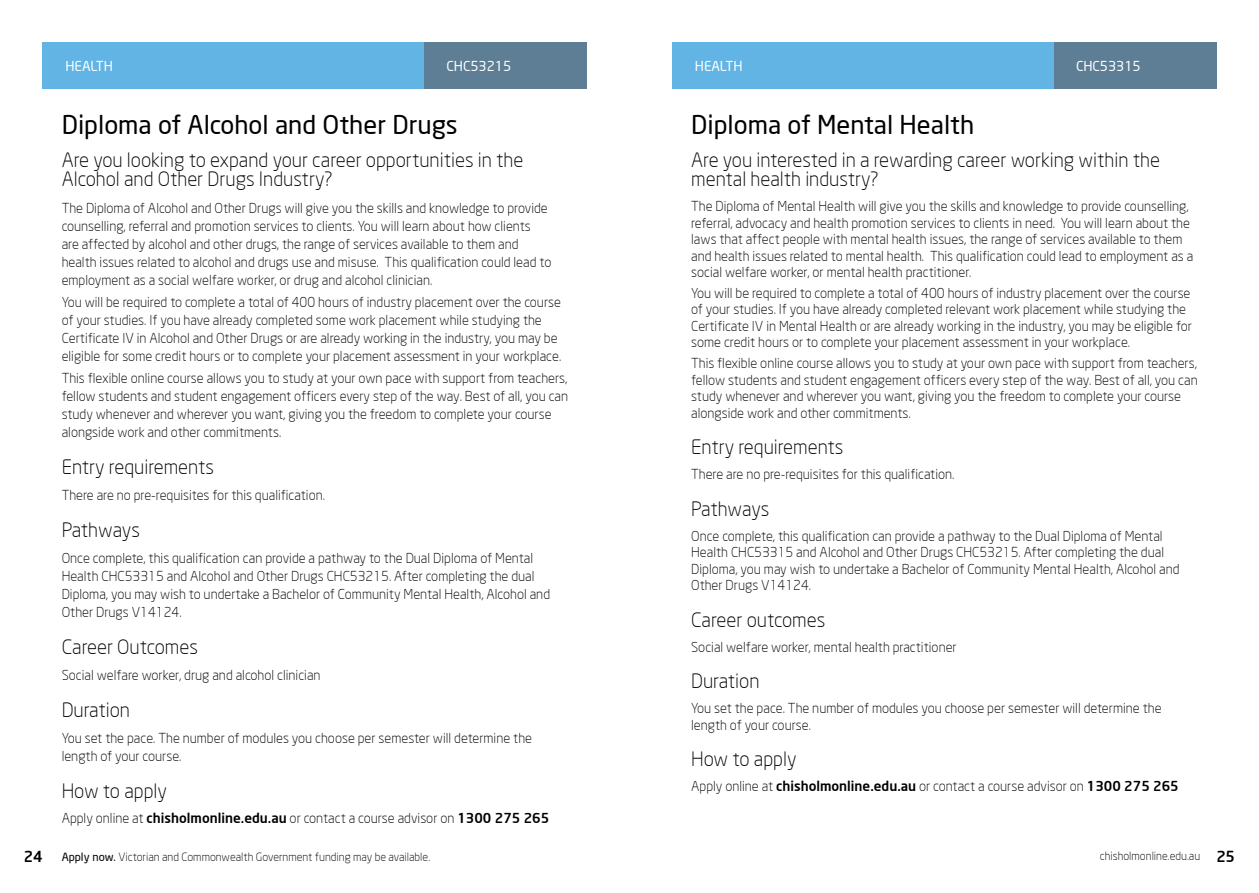
<style>
.page{position:relative;width:1259px;height:893px;background:#fff}
.page>*{position:absolute;margin:0;border:0;box-sizing:border-box;transform-origin:0 0}
.t1{font:25.5px "Neo Sans";color:#000}
.t2{font:300 19.5px/19.5px "Neo Sans";color:#000}
.t3{font:500 15px "Neo Sans";color:#000}
.t4{font:300 13.5px/18px "Neo Sans";color:#000}
.t5{font:13.5px "Neo Sans";color:#fff}
.t6{font:300 11.25px "Neo Sans";color:#000}
.s1{font-weight:500}
.s2{font-weight:400}
.s3{font-weight:500;font-size:15px}
</style>
<div class="page">
<div style="left:43px;top:43px;width:544px;height:46px;background:#61b4e4"></div>
<div style="left:424px;top:43px;width:163px;height:46px;background:#5d7e95"></div>
<div style="left:672px;top:43px;width:544px;height:46px;background:#61b4e4"></div>
<div style="left:1054px;top:43px;width:162px;height:46px;background:#5d7e95"></div>
<p class="t5" style="left:65px;top:58px;width:49px">HEALTH</p>
<p class="t5" style="left:446px;top:58px;width:66px">CHC53215</p>
<p class="t5" style="left:695px;top:58px;width:49px">HEALTH</p>
<p class="t5" style="left:1076px;top:58px;width:66px">CHC53315</p>
<h1 class="t1" style="left:62px;top:109px;width:398px">Diploma of Alcohol and Other Drugs</h1>
<h2 class="t2" style="left:62px;top:150px;width:463px">Are you looking to expand your career opportunities in the<br>Alcohol and Other Drugs Industry?</h2>
<p class="t4" style="left:62px;top:199px;width:491px">The Diploma of Alcohol and Other Drugs will give you the skills and knowledge to provide counselling, referral and promotion services to clients. You will learn about how clients are affected by alcohol and other drugs, the range of services available to them and health issues related to alcohol and drugs use and misuse. This qualification could lead to employment as a social welfare worker, or drug and alcohol clinician.</p>
<p class="t4" style="left:62px;top:293px;width:501px">You will be required to complete a total of 400 hours of industry placement over the course of your studies. If you have already completed some work placement while studying the Certificate IV in Alcohol and Other Drugs or are already working in the industry, you may be eligible for some credit hours or to complete your placement assessment in your workplace.</p>
<p class="t4" style="left:62px;top:369px;width:508px">This flexible online course allows you to study at your own pace with support from teachers, fellow students and student engagement officers every step of the way. Best of all, you can study whenever and wherever you want, giving you the freedom to complete your course alongside work and other commitments.</p>
<h2 class="t2" style="left:62px;top:457px;width:154px">Entry requirements</h2>
<p class="t4" style="left:62px;top:486px;width:265px">There are no pre-requisites for this qualification.</p>
<h2 class="t2" style="left:62px;top:520px;width:80px">Pathways</h2>
<p class="t4" style="left:62px;top:549px;width:490px">Once complete, this qualification can provide a pathway to the Dual Diploma of Mental Health CHC53315 and Alcohol and Other Drugs CHC53215. After completing the dual Diploma, you may wish to undertake a Bachelor of Community Mental Health, Alcohol and Other Drugs V14124.</p>
<h2 class="t2" style="left:62px;top:637px;width:138px">Career Outcomes</h2>
<p class="t4" style="left:62px;top:666px;width:260px">Social welfare worker, drug and alcohol clinician</p>
<h2 class="t2" style="left:62px;top:700px;width:70px">Duration</h2>
<p class="t4" style="left:62px;top:729px;width:472px">You set the pace. The number of modules you choose per semester will determine the length of your course.</p>
<h2 class="t2" style="left:62px;top:781px;width:107px">How to apply</h2>
<p class="t4" style="left:62px;top:809px;width:489px">Apply online at <span class="s1">chisholmonline.edu.au</span> or contact a course advisor on <span class="s1">1300 275 265</span></p>
<h1 class="t1" style="left:691px;top:109px;width:285px">Diploma of Mental Health</h1>
<h2 class="t2" style="left:691px;top:150px;width:470px">Are you interested in a rewarding career working within the mental health industry?</h2>
<p class="t4" style="left:691px;top:198px;width:504px;line-height:16.5px">The Diploma of Mental Health will give you the skills and knowledge to provide counselling, referral, advocacy and health promotion services to clients in need. You will learn about the laws that affect people with mental health issues, the range of services available to them and health issues related to mental health. This qualification could lead to employment as a social welfare worker, or mental health practitioner.</p>
<p class="t4" style="left:691px;top:285px;width:502px;line-height:16.5px">You will be required to complete a total of 400 hours of industry placement over the course of your studies. If you have already completed relevant work placement while studying the Certificate IV in Mental Health or are already working in the industry, you may be eligible for some credit hours or to complete your placement assessment in your workplace.</p>
<p class="t4" style="left:691px;top:355px;width:508px;line-height:16.5px">This flexible online course allows you to study at your own pace with support from teachers, fellow students and student engagement officers every step of the way. Best of all, you can study whenever and wherever you want, giving you the freedom to complete your course alongside work and other commitments.</p>
<h2 class="t2" style="left:691px;top:437px;width:154px">Entry requirements</h2>
<p class="t4" style="left:691px;top:465px;width:265px">There are no pre-requisites for this qualification.</p>
<h2 class="t2" style="left:691px;top:499px;width:80px">Pathways</h2>
<p class="t4" style="left:691px;top:527px;width:490px;line-height:16.5px">Once complete, this qualification can provide a pathway to the Dual Diploma of Mental Health CHC53315 and Alcohol and Other Drugs CHC53215. After completing the dual Diploma, you may wish to undertake a Bachelor of Community Mental Health, Alcohol and Other Drugs V14124.</p>
<h2 class="t2" style="left:691px;top:610px;width:136px">Career outcomes</h2>
<p class="t4" style="left:691px;top:638px;width:267px">Social welfare worker, mental health practitioner</p>
<h2 class="t2" style="left:691px;top:671px;width:70px">Duration</h2>
<p class="t4" style="left:691px;top:700px;width:472px;line-height:16.5px">You set the pace. The number of modules you choose per semester will determine the length of your course.</p>
<h2 class="t2" style="left:691px;top:749px;width:107px">How to apply</h2>
<p class="t4" style="left:691px;top:777px;width:489px">Apply online at <span class="s1">chisholmonline.edu.au</span> or contact a course advisor on <span class="s1">1300 275 265</span></p>
<p class="t3" style="left:24px;top:847px;width:20px">24</p>
<p class="t6" style="left:62px;top:850px;width:370px"><span class="s2">Apply now.</span> Victorian and Commonwealth Government funding may be available.</p>
<p class="t6" style="left:1099px;top:849px;width:137px">chisholmonline.edu.au <span class="s3">25</span></p>
</div>
